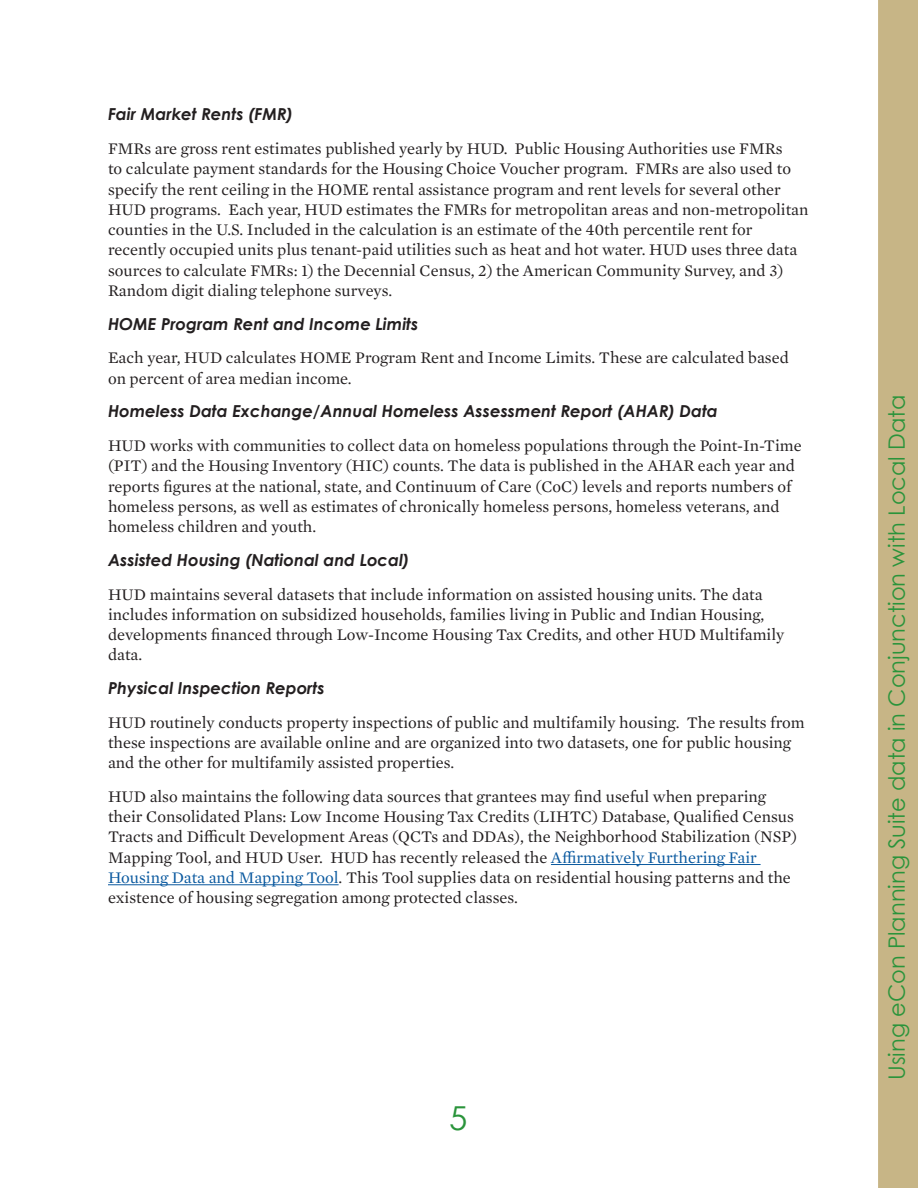
<style>
.page{position:relative;width:918px;height:1188px;background:#fff}
.page>*{position:absolute;margin:0;border:0;box-sizing:border-box;transform-origin:0 0}
.t1{font:33px "Century Gothic";color:#2a943b}
.t2{font:22.5px "Century Gothic";color:#2a943b}
.t3{font:16.5px/20.2px "Mercury Text G1";color:#231f20}
.t4{font:italic 700 16.5px "Century Gothic";color:#231f20}
.s1{color:#0a599f}
</style>
<div class="page">
<div style="left:878px;top:0;width:40px;height:1188px;background:#c7b586"></div>
<hr style="left:551px;top:864px;width:210px;height:1px;background:#0a599f">
<hr style="left:108px;top:884px;width:231px;height:1px;background:#0a599f">
<h4 class="t4" style="left:108px;top:104px;width:187px">Fair Market Rents (FMR)</h4>
<p class="t3" style="left:108px;top:138px;width:702px">FMRs are gross rent estimates published yearly by HUD. Public Housing Authorities use FMRs<br>to calculate payment standards for the Housing Choice Voucher program. FMRs are also used to specify the rent ceiling in the HOME rental assistance program and rent levels for several other HUD programs. Each year, HUD estimates the FMRs for metropolitan areas and non-metropolitan counties in the U.S. Included in the calculation is an estimate of the 40th percentile rent for recently occupied units plus tenant-paid utilities such as heat and hot water. HUD uses three data sources to calculate FMRs: 1) the Decennial Census, 2) the American Community Survey, and 3)<br>Random digit dialing telephone surveys.</p>
<h4 class="t4" style="left:108px;top:313px;width:312px">HOME Program Rent and Income Limits</h4>
<p class="t3" style="left:108px;top:347px;width:682px">Each year, HUD calculates HOME Program Rent and Income Limits. These are calculated based on percent of area median income.</p>
<h4 class="t4" style="left:108px;top:401px;width:611px">Homeless Data Exchange/Annual Homeless Assessment Report (AHAR) Data</h4>
<p class="t3" style="left:108px;top:435px;width:695px">HUD works with communities to collect data on homeless populations through the Point-In-Time (PIT) and the Housing Inventory (HIC) counts. The data is published in the AHAR each year and reports figures at the national, state, and Continuum of Care (CoC) levels and reports numbers of homeless persons, as well as estimates of chronically homeless persons, homeless veterans, and homeless children and youth.</p>
<h4 class="t4" style="left:108px;top:549px;width:303px">Assisted Housing (National and Local)</h4>
<p class="t3" style="left:108px;top:583px;width:678px">HUD maintains several datasets that include information on assisted housing units. The data includes information on subsidized households, families living in Public and Indian Housing, developments financed through Low-Income Housing Tax Credits, and other HUD Multifamily data.</p>
<h4 class="t4" style="left:108px;top:677px;width:218px">Physical Inspection Reports</h4>
<p class="t3" style="left:108px;top:711px;width:698px">HUD routinely conducts property inspections of public and multifamily housing. The results from these inspections are available online and are organized into two datasets, one for public housing and the other for multifamily assisted properties.</p>
<p class="t3" style="left:108px;top:786px;width:691px">HUD also maintains the following data sources that grantees may find useful when preparing their Consolidated Plans: Low Income Housing Tax Credits (LIHTC) Database, Qualified Census Tracts and Difficult Development Areas (QCTs and DDAs), the Neighborhood Stabilization (NSP)<br>Mapping Tool, and HUD User. HUD has recently released the <span class="s1">Affirmatively Furthering Fair Housing Data and Mapping Tool</span>. This Tool supplies data on residential housing patterns and the existence of housing segregation among protected classes.</p>
<h1 class="t1" style="left:449px;top:1098px;width:20px">5</h1>
<h2 class="t2" style="left:883px;top:1080px;width:687px;rotate:-90deg">Using eCon Planning Suite data in Conjunction with Local Data</h2>
</div>
